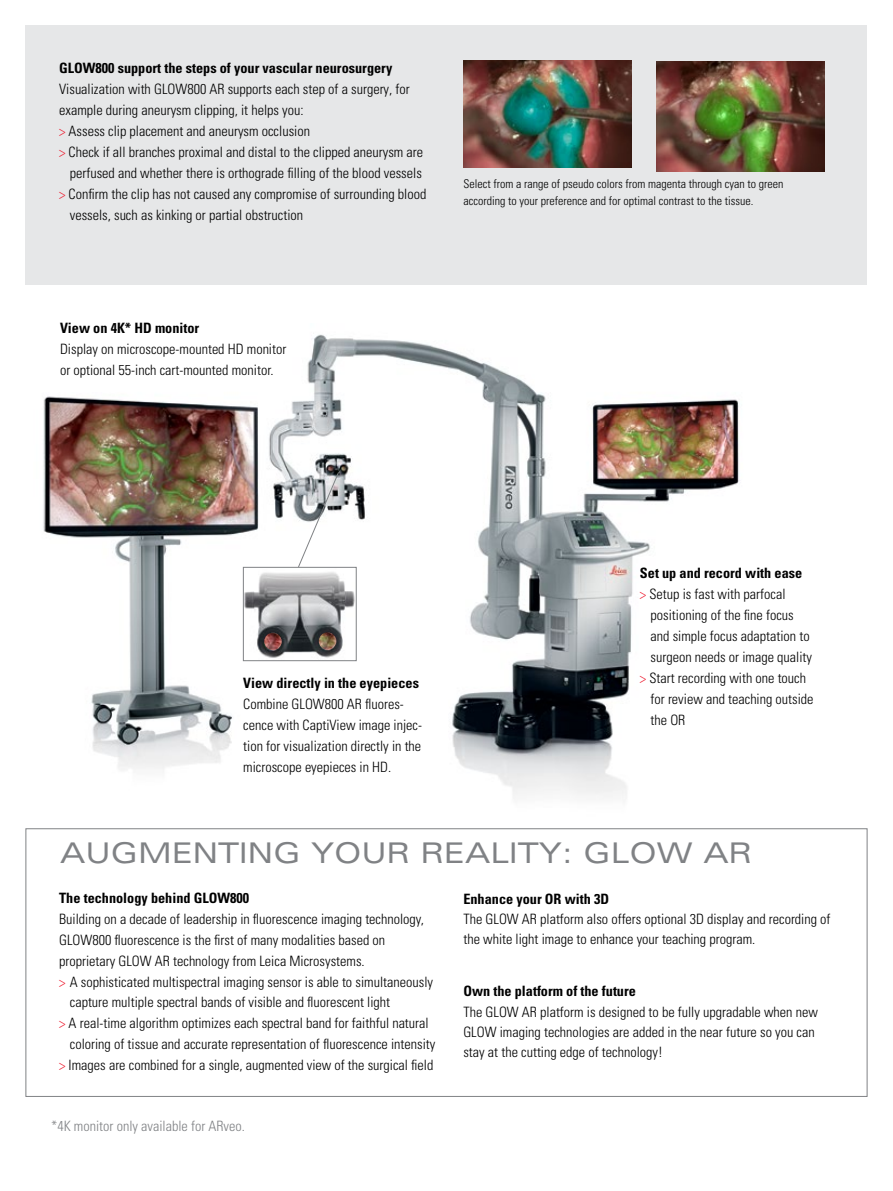
<style>
.page{position:relative;width:893px;height:1191px;background:#fff}
.page>*{position:absolute;margin:0;border:0;box-sizing:border-box;transform-origin:0 0}
.t1{font:expanded 28.5px "Univers LT Std";color:#808285}
.t2{font:300 condensed 14.25px/21px "Univers LT Std";color:#000}
.t3{font:700 condensed 14.25px "Univers LT Std";color:#000}
.t4{font:300 condensed 14.25px "Univers LT Std";color:#808285}
.t5{font:300 condensed 12px/17.2px "Univers LT Std";color:#000}
.s1{color:#ed1b2f}
.s2{font-weight:700}
</style>
<div class="page">
<div style="left:26px;top:26px;width:841px;height:259px;background:#e6e7e8"></div>
<img style="left:43px;top:334px;width:697px;height:463px">
<img style="left:463px;top:61px;width:168px;height:107px">
<img style="left:657px;top:62px;width:168px;height:109px">
<img style="left:245px;top:569px;width:109px;height:90px">
<div style="left:243px;top:567px;width:113px;height:94px;border:1px solid #808285"></div>
<img style="left:319px;top:632px;width:17px;height:18px;border-radius:8px">
<img style="left:264px;top:632px;width:18px;height:18px;border-radius:9px">
<svg style="left:298px;top:472px;width:41px;height:95px"></svg>
<p class="t3" style="left:59px;top:59px;width:335px">GLOW800 support the steps of your vascular neurosurgery</p>
<p class="t2" style="left:59px;top:78px;width:352px">Visualization with GLOW800 AR supports each step of a surgery, for</p>
<p class="t2" style="left:59px;top:99px;width:246px">example during aneurysm clipping, it helps you:</p>
<p class="t2" style="left:59px;top:120px;width:252px"><span class="s1">&gt;</span> Assess clip placement and aneurysm occlusion</p>
<p class="t2" style="left:59px;top:141px;width:365px"><span class="s1">&gt;</span> Check if all branches proximal and distal to the clipped aneurysm are</p>
<p class="t2" style="left:70px;top:162px;width:354px">perfused and whether there is orthograde filling of the blood vessels</p>
<p class="t2" style="left:59px;top:183px;width:369px"><span class="s1">&gt;</span> Confirm the clip has not caused any compromise of surrounding blood</p>
<p class="t2" style="left:70px;top:204px;width:235px">vessels, such as kinking or partial obstruction</p>
<p class="t5" style="left:463px;top:175px;width:321px">Select from a range of pseudo colors from magenta through cyan to green according to your preference and for optimal contrast to the tissue.</p>
<p class="t3" style="left:60px;top:319px;width:141px">View on 4K* HD monitor</p>
<p class="t2" style="left:60px;top:338px;width:228px">Display on microscope-mounted HD monitor or optional 55-inch cart-mounted monitor.</p>
<p class="t3" style="left:243px;top:674px;width:177px">View directly in the eyepieces</p>
<p class="t2" style="left:243px;top:693px;width:180px">Combine GLOW800 AR fluores&shy;cence with CaptiView image injec&shy;tion for visualization directly in the microscope eyepieces in HD.</p>
<p class="t2" style="left:640px;top:562px;width:164px"><span class="s2">Set up and record with ease </span><span class="s1">&gt;</span> Setup is fast with parfocal</p>
<p class="t2" style="left:651px;top:604px;width:145px">positioning of the fine focus</p>
<p class="t2" style="left:651px;top:625px;width:161px">and simple focus adaptation to</p>
<p class="t2" style="left:651px;top:646px;width:163px">surgeon needs or image quality</p>
<p class="t2" style="left:640px;top:667px;width:168px"><span class="s1">&gt;</span> Start recording with one touch</p>
<p class="t2" style="left:651px;top:688px;width:164px">for review and teaching outside</p>
<p class="t2" style="left:651px;top:709px;width:36px">the OR</p>
<h1 class="t1" style="left:60px;top:836px;width:693px">AUGMENTING YOUR REALITY: GLOW AR</h1>
<p class="t3" style="left:59px;top:889px;width:191px">The technology behind GLOW800</p>
<p class="t2" style="left:59px;top:908px;width:366px">Building on a decade of leadership in fluorescence imaging technology,</p>
<p class="t2" style="left:59px;top:929px;width:328px">GLOW800 fluorescence is the first of many modalities based on</p>
<p class="t2" style="left:59px;top:950px;width:307px">proprietary GLOW AR technology from Leica Microsystems.</p>
<p class="t2" style="left:59px;top:971px;width:375px"><span class="s1">&gt;</span> A sophisticated multispectral imaging sensor is able to simultaneously</p>
<p class="t2" style="left:70px;top:991px;width:322px">capture multiple spectral bands of visible and fluorescent light</p>
<p class="t2" style="left:59px;top:1012px;width:371px"><span class="s1">&gt;</span> A real-time algorithm optimizes each spectral band for faithful natural</p>
<p class="t2" style="left:70px;top:1033px;width:367px">coloring of tissue and accurate representation of fluorescence intensity</p>
<p class="t2" style="left:59px;top:1054px;width:376px"><span class="s1">&gt;</span> Images are combined for a single, augmented view of the surgical field</p>
<p class="t3" style="left:463px;top:890px;width:147px">Enhance your OR with 3D</p>
<p class="t2" style="left:463px;top:909px;width:369px;line-height:20.2px">The GLOW AR platform also offers optional 3D display and recording of the white light image to enhance your teaching program.</p>
<p class="t3" style="left:463px;top:982px;width:174px">Own the platform of the future</p>
<p class="t2" style="left:463px;top:1001px;width:356px;line-height:20.2px">The GLOW AR platform is designed to be fully upgradable when new<br>GLOW imaging technologies are added in the near future so you can stay at the cutting edge of technology!</p>
<p class="t4" style="left:51px;top:1117px;width:195px">*4K monitor only available for ARveo.</p>
</div>
